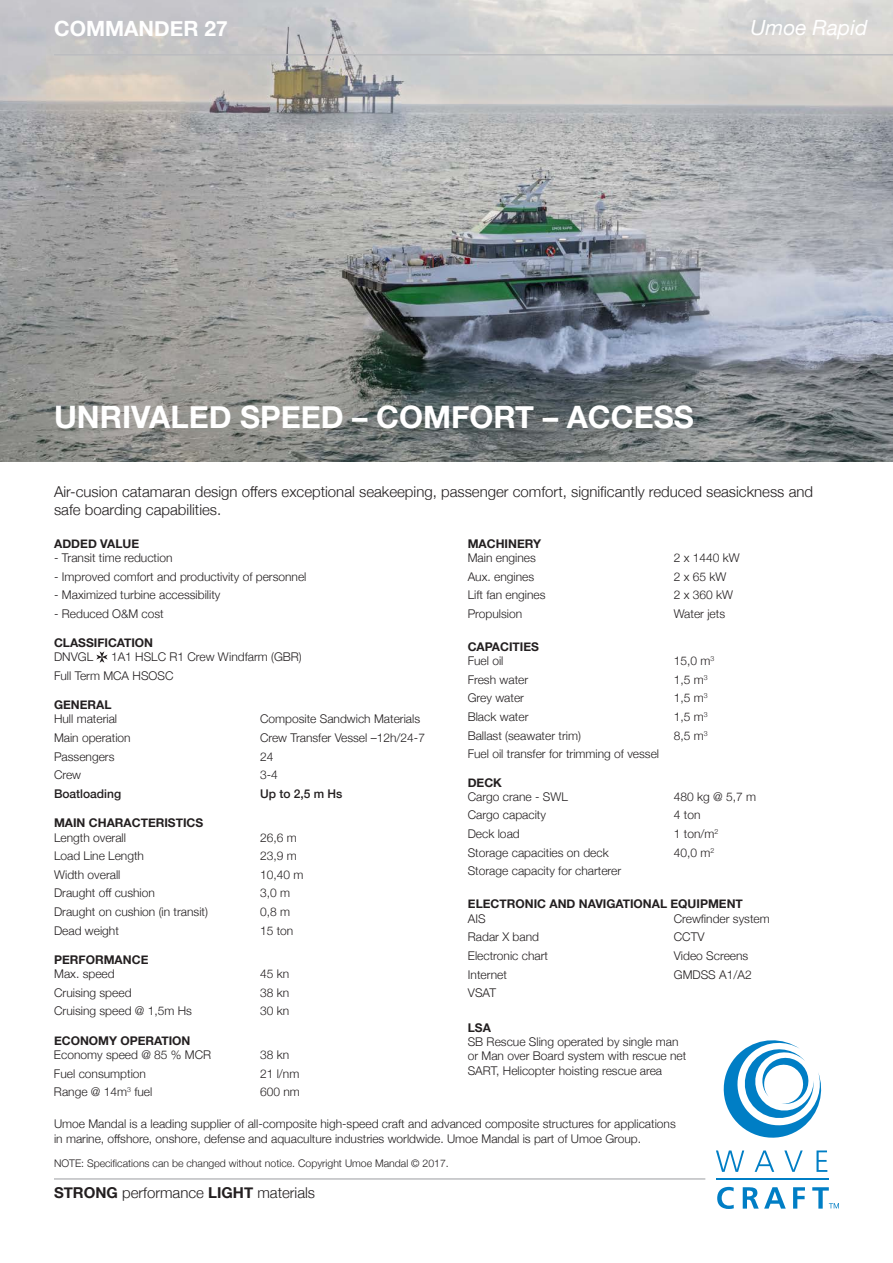
<style>
.page{position:relative;width:893px;height:1263px;background:#fff}
.page>*{position:absolute;margin:0;border:0;box-sizing:border-box;transform-origin:0 0}
.t1{font:700 30.9px "Helvetica Neue";color:#fff}
.t2{font:700 21px "Helvetica Neue";color:#fff}
.t3{font:italic 21px "Helvetica Neue";color:#fff}
.t4{font:300 15px/18px "Helvetica Neue";color:#231f20}
.t5{font:300 12px/18.6px "Helvetica Neue";color:#231f20}
.t6{font:700 12px "Helvetica Neue";color:#231f20}
.t7{font:500 12px "Helvetica Neue";color:#231f20}
.t8{font:300 10.5px "Helvetica Neue";color:#231f20}
.s1{font-weight:700}
</style>
<div class="page">
<img style="left:0;top:0;width:893px;height:461px">
<hr style="left:54px;top:54px;width:839px;height:2px;background:#bcbdc0">
<hr style="left:54px;top:1178px;width:651px;height:2px;background:#bcbdc0">
<svg style="left:716px;top:1150px;width:111px;height:22px"></svg>
<hr style="left:716px;top:1178px;width:113px;height:1px;background:#007ec5">
<svg style="left:723px;top:1040px;width:99px;height:98px"></svg>
<svg style="left:717px;top:1187px;width:122px;height:22px"></svg>
<svg style="left:96px;top:652px;width:12px;height:11px"></svg>
<h2 class="t2" style="left:54px;top:12px;width:175px">COMMANDER 27</h2>
<h2 class="t3" style="left:750px;top:13px;width:119px">Umoe Rapid</h2>
<h1 class="t1" style="left:54px;top:393px;width:641px">UNRIVALED SPEED – COMFORT – ACCESS</h1>
<p class="t4" style="left:54px;top:481px;width:761px">Air-cusion catamaran design offers exceptional seakeeping, passenger comfort, significantly reduced seasickness and safe boarding capabilities.</p>
<p class="t5" style="left:54px;top:547px;width:120px">- Transit time reduction</p>
<p class="t5" style="left:54px;top:566px;width:254px">- Improved comfort and productivity of personnel</p>
<p class="t5" style="left:54px;top:585px;width:168px">- Maximized turbine accessibility</p>
<p class="t5" style="left:54px;top:603px;width:111px">- Reduced O&amp;M cost</p>
<p class="t6" style="left:468px;top:534px;width:75px">MACHINERY</p>
<p class="t6" style="left:54px;top:534px;width:87px">ADDED VALUE</p>
<p class="t5" style="left:674px;top:547px;width:68px">2 x 1440 kW<br>2 x 65 kW<br>2 x 360 kW<br>Water jets</p>
<p class="t5" style="left:468px;top:547px;width:79px">Main engines<br>Aux. engines<br>Lift fan engines<br>Propulsion</p>
<p class="t6" style="left:54px;top:633px;width:101px">CLASSIFICATION</p>
<p class="t5" style="left:54px;top:647px;width:41px">DNVGL</p>
<p class="t5" style="left:54px;top:647px;width:249px;text-indent:57px">1A1 HSLC R1 Crew Windfarm (GBR)<br>Full Term MCA HSOSC</p>
<p class="t6" style="left:54px;top:695px;width:59px">GENERAL</p>
<p class="t5" style="left:54px;top:709px;width:78px">Hull material<br>Main operation<br>Passengers<br>Crew</p>
<p class="t7" style="left:54px;top:784px;width:69px">Boatloading</p>
<p class="t6" style="left:54px;top:814px;width:151px">MAIN CHARACTERISTICS</p>
<p class="t5" style="left:54px;top:827px;width:156px">Length overall<br>Load Line Length<br>Width overall<br>Draught off cushion<br>Draught on cushion (in transit)<br>Dead weight</p>
<p class="t6" style="left:54px;top:950px;width:96px">PERFORMANCE</p>
<p class="t5" style="left:54px;top:964px;width:139px">Max. speed<br>Cruising speed<br>Cruising speed @ 1,5m Hs</p>
<p class="t6" style="left:54px;top:1031px;width:138px">ECONOMY OPERATION</p>
<p class="t5" style="left:54px;top:1044px;width:159px">Economy speed @ 85 % MCR<br>Fuel consumption<br>Range @ 14m<sup>3</sup> fuel</p>
<p class="t5" style="left:260px;top:709px;width:166px">Composite Sandwich Materials<br>Crew Transfer Vessel –12h/24-7<br>24<br>3-4</p>
<p class="t7" style="left:260px;top:784px;width:84px">Up to 2,5 m Hs</p>
<p class="t5" style="left:260px;top:827px;width:45px">26,6 m<br>23,9 m<br>10,40 m<br>3,0 m<br>0,8 m<br>15 ton</p>
<p class="t5" style="left:260px;top:964px;width:31px;text-align:justify">45 kn 38 kn 30 kn</p>
<p class="t5" style="left:260px;top:1044px;width:41px">38 kn<br>21 l/nm<br>600 nm</p>
<p class="t6" style="left:468px;top:637px;width:73px">CAPACITIES</p>
<p class="t5" style="left:468px;top:651px;width:193px">Fuel oil<br>Fresh water<br>Grey water<br>Black water<br>Ballast (seawater trim)<br>Fuel oil transfer for trimming of vessel</p>
<p class="t6" style="left:468px;top:773px;width:36px">DECK</p>
<p class="t5" style="left:468px;top:786px;width:155px">Cargo crane - SWL<br>Cargo capacity<br>Deck load<br>Storage capacities on deck<br>Storage capacity for charterer</p>
<p class="t5" style="left:674px;top:651px;width:42px">15,0 m<sup>3<br></sup>1,5 m<sup>3<br></sup>1,5 m<sup>3<br></sup>1,5 m<sup>3<br></sup>8,5 m<sup>3</sup></p>
<p class="t5" style="left:674px;top:786px;width:84px">480 kg @ 5,7 m<br>4 ton<br>1 ton/m<sup>2<br></sup>40,0 m<sup>2</sup></p>
<p class="t6" style="left:468px;top:895px;width:276px">ELECTRONIC AND NAVIGATIONAL EQUIPMENT</p>
<p class="t5" style="left:468px;top:908px;width:82px">AIS<br>Radar X band<br>Electronic chart<br>Internet<br>VSAT</p>
<p class="t5" style="left:674px;top:908px;width:98px">Crewfinder system<br>CCTV<br>Video Screens<br>GMDSS A1/A2</p>
<p class="t6" style="left:468px;top:1018px;width:25px">LSA</p>
<p class="t5" style="left:468px;top:1034px;width:220px;line-height:14.4px">SB Rescue Sling operated by single man or Man over Board system with rescue net<br>SART, Helicopter hoisting rescue area</p>
<p class="t5" style="left:54px;top:1116px;width:623px;line-height:14.4px">Umoe Mandal is a leading supplier of all-composite high-speed craft and advanced composite structures for applications in marine, offshore, onshore, defense and aquaculture industries worldwide. Umoe Mandal is part of Umoe Group.</p>
<p class="t8" style="left:54px;top:1154px;width:396px">NOTE: Specifications can be changed without notice. Copyright Umoe Mandal © 2017.</p>
<p class="t4" style="left:54px;top:1183px;width:263px"><span class="s1">STRONG</span> performance <span class="s1">LIGHT</span> materials</p>
</div>
